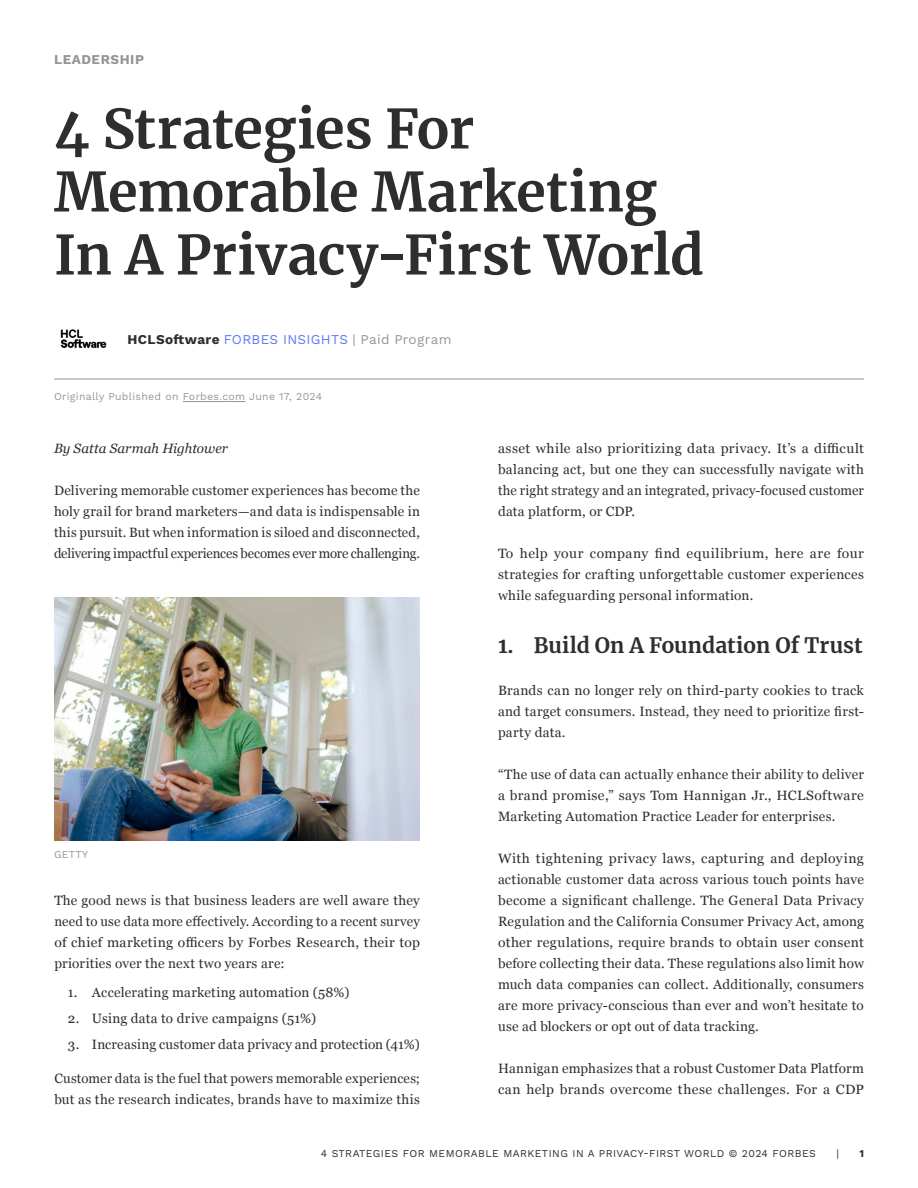
<style>
.page{position:relative;width:918px;height:1188px;background:#fff}
.page>*{position:absolute;margin:0;border:0;box-sizing:border-box;transform-origin:0 0}
.t1{font:700 54px/63px "Merriweather";letter-spacing:-.005em;color:#2e2e2e}
.t2{font:700 21px "Merriweather";color:#2e2e2e}
.t3{font:13.5px/21px "Georgia";letter-spacing:.015em;color:#2e2e2e;text-align:justify}
.t4{font:13.5px "Work Sans";letter-spacing:.02em;color:#5d79f5}
.t5{font:italic 13.5px "Georgia";color:#2e2e2e}
.t6{font:700 13.5px "Work Sans";letter-spacing:.04em;color:#969696}
.t7{font:10.5px "Work Sans";letter-spacing:.04em;color:#2e2e2e}
.t8{font:10.5px "Work Sans";letter-spacing:.03em;color:#969696}
.t9{font:700 10.5px "Work Sans";color:#2e2e2e}
.s1{font-weight:700;color:#2e2e2e}
.s2{color:#969696}
</style>
<div class="page">
<hr style="left:54px;top:379px;width:810px;height:1px;background:#969696">
<hr style="left:183px;top:401px;width:63px;height:1px;background:#969696">
<img style="left:54px;top:597px;width:365px;height:244px">
<img style="left:60px;top:329px;width:47px;height:20px">
<p class="t6" style="left:54px;top:52px;width:92px">LEADERSHIP</p>
<h1 class="t1" style="left:54px;top:96px;width:651px">4 Strategies For<br>Memorable Marketing<br>In A Privacy-First World</h1>
<p class="t4" style="left:128px;top:331px;width:326px"><span class="s1">HCLSoftware</span> FORBES INSIGHTS <span class="s2">| Paid Program</span></p>
<p class="t8" style="left:54px;top:391px;width:270px">Originally Published on Forbes.com June 17, 2024</p>
<p class="t5" style="left:54px;top:439px;width:176px">By Satta Sarmah Hightower</p>
<p class="t3" style="left:54px;top:479px;width:367px">Delivering memorable customer experiences has become the holy grail for brand marketers—and data is indispensable in this pursuit. But when information is siloed and disconnected, delivering impactful experiences becomes ever more challenging.</p>
<p class="t8" style="left:54px;top:849px;width:36px">GETTY</p>
<p class="t3" style="left:54px;top:889px;width:367px">The good news is that business leaders are well aware they need to use data more effectively. According to a recent survey of chief marketing officers by Forbes Research, their top priorities over the next two years are:</p>
<p class="t3" style="left:68px;top:982px;width:283px">1. Accelerating marketing automation (58%)</p>
<p class="t3" style="left:68px;top:1007px;width:250px">2. Using data to drive campaigns (51%)</p>
<p class="t3" style="left:68px;top:1033px;width:354px">3. Increasing customer data privacy and protection (41%)</p>
<p class="t3" style="left:54px;top:1067px;width:367px">Customer data is the fuel that powers memorable experiences; but as the research indicates, brands have to maximize this</p>
<p class="t3" style="left:498px;top:437px;width:368px">asset while also prioritizing data privacy. It’s a difficult balancing act, but one they can successfully navigate with the right strategy and an integrated, privacy-focused customer data platform, or CDP.</p>
<p class="t3" style="left:498px;top:542px;width:368px">To help your company find equilibrium, here are four strategies for crafting unforgettable customer experiences while safeguarding personal information.</p>
<h2 class="t2" style="left:498px;top:630px;width:366px">1. Build On A Foundation Of Trust</h2>
<p class="t3" style="left:498px;top:679px;width:368px">Brands can no longer rely on third-party cookies to track and target consumers. Instead, they need to prioritize first&shy;party data.</p>
<p class="t3" style="left:498px;top:763px;width:367px">“The use of data can actually enhance their ability to deliver a brand promise,” says Tom Hannigan Jr., HCLSoftware Marketing Automation Practice Leader for enterprises.</p>
<p class="t3" style="left:498px;top:847px;width:368px">With tightening privacy laws, capturing and deploying actionable customer data across various touch points have become a significant challenge. The General Data Privacy Regulation and the California Consumer Privacy Act, among other regulations, require brands to obtain user consent before collecting their data. These regulations also limit how much data companies can collect. Additionally, consumers are more privacy-conscious than ever and won’t hesitate to use ad blockers or opt out of data tracking.</p>
<p class="t3" style="left:498px;top:1057px;width:367px">Hannigan emphasizes that a robust Customer Data Platform can help brands overcome these challenges. For a CDP</p>
<p class="t7" style="left:321px;top:1147px;width:497px">4 STRATEGIES FOR MEMORABLE MARKETING IN A PRIVACY-FIRST WORLD © 2024 FORBES</p>
<p class="t7" style="left:836px;top:1147px;width:4px">|</p>
<p class="t9" style="left:859px;top:1147px;width:6px">1</p>
</div>
